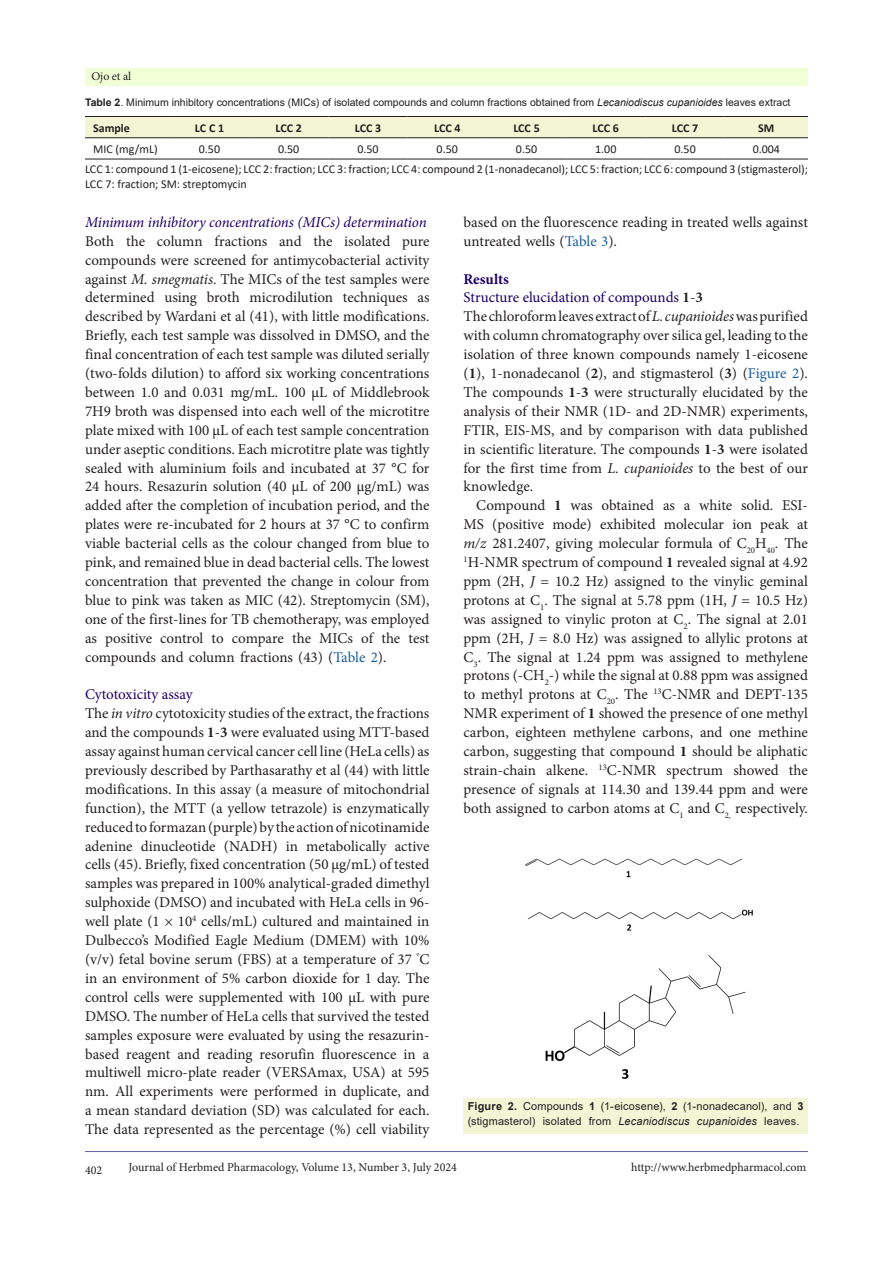
<style>
.page{position:relative;width:893px;height:1263px;background:#fff}
.page>*{position:absolute;margin:0;border:0;box-sizing:border-box;transform-origin:0 0}
.t1{font:15px/18.9px "Minion Pro";letter-spacing:-.005em;color:#231f20;text-align:justify}
.t2{font:15px "Minion Pro";letter-spacing:-.005em;color:#190066}
.t3{font:italic 15px "Minion Pro";letter-spacing:-.01em;color:#190066}
.t4{font:700 15px "Minion Pro";color:#190066}
.t5{font:12px/15px "Calibri";color:#231f20}
.t6{font:12px "Minion Pro";letter-spacing:-.005em;color:#231f20}
.t7{font:700 12px "Calibri";color:#231f20}
.t8{font:10.95px/15px "Arial";letter-spacing:.015em;color:#231f20}
.t9{font:10.5px "Arial";color:#231f20}
.s1{font-weight:700}
.s2{font-style:italic}
.s3{color:#fff}
.s4{color:#175d9e}
.s5{font-weight:700;color:#231f20}
.s6{color:#231f20}
</style>
<div class="page">
<hr style="left:85px;top:1151px;width:723px;height:1px;background:#5e5ca5">
<div style="left:85px;top:68px;width:723px;height:17px;background:#f2ffd6"></div>
<div style="left:85px;top:117px;width:723px;height:20px;background:#f2f6d5"></div>
<hr style="left:85px;top:116px;width:85px;height:1px;background:#231f20">
<hr style="left:170px;top:116px;width:79px;height:1px;background:#231f20">
<hr style="left:249px;top:116px;width:79px;height:1px;background:#231f20">
<hr style="left:328px;top:116px;width:80px;height:1px;background:#231f20">
<hr style="left:408px;top:116px;width:79px;height:1px;background:#231f20">
<hr style="left:487px;top:116px;width:79px;height:1px;background:#231f20">
<hr style="left:566px;top:116px;width:79px;height:1px;background:#231f20">
<hr style="left:645px;top:116px;width:80px;height:1px;background:#231f20">
<hr style="left:725px;top:116px;width:83px;height:1px;background:#231f20">
<hr style="left:85px;top:137px;width:85px;height:1px;background:#231f20">
<hr style="left:170px;top:137px;width:79px;height:1px;background:#231f20">
<hr style="left:249px;top:137px;width:79px;height:1px;background:#231f20">
<hr style="left:328px;top:137px;width:80px;height:1px;background:#231f20">
<hr style="left:408px;top:137px;width:79px;height:1px;background:#231f20">
<hr style="left:487px;top:137px;width:79px;height:1px;background:#231f20">
<hr style="left:566px;top:137px;width:79px;height:1px;background:#231f20">
<hr style="left:645px;top:137px;width:80px;height:1px;background:#231f20">
<hr style="left:725px;top:137px;width:83px;height:1px;background:#231f20">
<hr style="left:85px;top:159px;width:85px;height:1px;background:#231f20">
<hr style="left:170px;top:159px;width:79px;height:1px;background:#231f20">
<hr style="left:249px;top:159px;width:79px;height:1px;background:#231f20">
<hr style="left:328px;top:159px;width:80px;height:1px;background:#231f20">
<hr style="left:408px;top:159px;width:79px;height:1px;background:#231f20">
<hr style="left:487px;top:159px;width:79px;height:1px;background:#231f20">
<hr style="left:566px;top:159px;width:79px;height:1px;background:#231f20">
<hr style="left:645px;top:159px;width:80px;height:1px;background:#231f20">
<hr style="left:725px;top:159px;width:83px;height:1px;background:#231f20">
<img style="left:525px;top:858px;width:228px;height:221px">
<div style="left:463px;top:1098px;width:345px;height:36px;background:#f2f6d5"></div>
<p class="t6" style="left:91px;top:68px;width:41px">Ojo et al</p>
<p class="t9" style="left:85px;top:95px;width:707px"><span class="s1">Table 2</span>. Minimum inhibitory concentrations (MICs) of isolated compounds and column fractions obtained from <span class="s2">Lecaniodiscus cupanioides</span> leaves extract</p>
<p class="t7" style="left:93px;top:119px;width:38px">Sample</p>
<p class="t7" style="left:195px;top:119px;width:31px">LC<span class="s3">.</span>C 1</p>
<p class="t7" style="left:275px;top:119px;width:28px">LCC 2</p>
<p class="t7" style="left:355px;top:119px;width:28px">LCC 3</p>
<p class="t7" style="left:434px;top:119px;width:28px">LCC 4</p>
<p class="t7" style="left:513px;top:119px;width:28px">LCC 5</p>
<p class="t7" style="left:593px;top:119px;width:28px">LCC 6</p>
<p class="t7" style="left:672px;top:119px;width:28px">LCC 7</p>
<p class="t7" style="left:758px;top:119px;width:18px">SM</p>
<p class="t5" style="left:93px;top:141px;width:66px">MIC (mg/mL)</p>
<p class="t5" style="left:199px;top:141px;width:23px">0.50</p>
<p class="t5" style="left:278px;top:141px;width:23px">0.50</p>
<p class="t5" style="left:357px;top:141px;width:23px">0.50</p>
<p class="t5" style="left:437px;top:141px;width:23px">0.50</p>
<p class="t5" style="left:516px;top:141px;width:23px">0.50</p>
<p class="t5" style="left:595px;top:141px;width:23px">1.00</p>
<p class="t5" style="left:674px;top:141px;width:23px">0.50</p>
<p class="t5" style="left:753px;top:141px;width:29px">0.004</p>
<p class="t5" style="left:85px;top:161px;width:724px">LCC 1: compound 1 (1-eicosene); LCC 2: fraction; LCC 3: fraction; LCC 4: compound 2 (1-nonadecanol); LCC 5: fraction; LCC 6: compound 3 (stigmasterol);<br>LCC 7: fraction; SM: streptomycin</p>
<p class="t1" style="left:463px;top:213px;width:346px">based on the fluorescence reading in treated wells against untreated wells (<span class="s4">Table 3</span>).</p>
<p class="t4" style="left:463px;top:268px;width:47px">Results</p>
<p class="t2" style="left:463px;top:288px;width:241px">Structure elucidation of compounds <span class="s5">1</span><span class="s6">-</span><span class="s5">3</span></p>
<p class="t1" style="left:463px;top:307px;width:346px">The chloroform leaves extract of <span class="s2">L. cupanioides</span> was purified with column chromatography over silica gel, leading to the isolation of three known compounds namely 1-eicosene (<span class="s1">1</span>), 1-nonadecanol (<span class="s1">2</span>), and stigmasterol (<span class="s1">3</span>) (<span class="s4">Figure 2</span>).<br>The compounds <span class="s1">1</span>-<span class="s1">3</span> were structurally elucidated by the analysis of their NMR (1D- and 2D-NMR) experiments, FTIR, EIS-MS, and by comparison with data published in scientific literature. The compounds <span class="s1">1</span>-<span class="s1">3</span> were isolated for the first time from <span class="s2">L. cupanioides</span> to the best of our knowledge.</p>
<p class="t1" style="left:463px;top:496px;width:346px;text-indent:13px">Compound <span class="s1">1</span> was obtained as a white solid. ESI-MS (positive mode) exhibited molecular ion peak at <span class="s2">m/z</span> 281.2407, giving molecular formula of C<sub>20</sub>H<sub>40</sub>. The <sup>1</sup>H-NMR spectrum of compound <span class="s1">1</span> revealed signal at 4.92 ppm (2H, <span class="s2">J</span> = 10.2 Hz) assigned to the vinylic geminal protons at C<sub>1</sub>. The signal at 5.78 ppm (1H, <span class="s2">J</span> = 10.5 Hz) was assigned to vinylic proton at C<sub>2</sub>. The signal at 2.01 ppm (2H, <span class="s2">J</span> = 8.0 Hz) was assigned to allylic protons at C<sub>3</sub>. The signal at 1.24 ppm was assigned to methylene protons (-CH<sub>2</sub>-) while the signal at 0.88 ppm was assigned to methyl protons at C<sub>20</sub>. The <sup>13</sup>C-NMR and DEPT-135<br>NMR experiment of <span class="s1">1</span> showed the presence of one methyl carbon, eighteen methylene carbons, and one methine carbon, suggesting that compound <span class="s1">1</span> should be aliphatic strain-chain alkene. <sup>13</sup>C-NMR spectrum showed the presence of signals at 114.30 and 139.44 ppm and were both assigned to carbon atoms at C<sub>1</sub> and C<sub>2,</sub> respectively.</p>
<p class="t3" style="left:85px;top:212px;width:343px">Minimum inhibitory concentrations (MICs) determination</p>
<p class="t1" style="left:85px;top:231px;width:346px">Both the column fractions and the isolated pure compounds were screened for antimycobacterial activity against <span class="s2">M. smegmatis</span>. The MICs of the test samples were determined using broth microdilution techniques as described by Wardani et al (41), with little modifications.<br>Briefly, each test sample was dissolved in DMSO, and the final concentration of each test sample was diluted serially (two-folds dilution) to afford six working concentrations between 1.0 and 0.031 mg/mL. 100 μL of Middlebrook 7H9 broth was dispensed into each well of the microtitre plate mixed with 100 μL of each test sample concentration under aseptic conditions. Each microtitre plate was tightly sealed with aluminium foils and incubated at 37 °C for 24 hours. Resazurin solution (40 µL of 200 µg/mL) was added after the completion of incubation period, and the plates were re-incubated for 2 hours at 37 °C to confirm viable bacterial cells as the colour changed from blue to pink, and remained blue in dead bacterial cells. The lowest concentration that prevented the change in colour from blue to pink was taken as MIC (42). Streptomycin (SM), one of the first-lines for TB chemotherapy, was employed as positive control to compare the MICs of the test compounds and column fractions (43) (<span class="s4">Table 2</span>).</p>
<p class="t2" style="left:85px;top:684px;width:109px">Cytotoxicity assay</p>
<p class="t1" style="left:85px;top:704px;width:346px">The <span class="s2">in vitro</span> cytotoxicity studies of the extract, the fractions and the compounds <span class="s1">1</span>-<span class="s1">3</span> were evaluated using MTT-based assay against human cervical cancer cell line (HeLa cells) as previously described by Parthasarathy et al (44) with little modifications. In this assay (a measure of mitochondrial function), the MTT (a yellow tetrazole) is enzymatically reduced to formazan (purple) by the action of nicotinamide adenine dinucleotide (NADH) in metabolically active cells (45). Briefly, fixed concentration (50 µg/mL) of tested samples was prepared in 100% analytical-graded dimethyl sulphoxide (DMSO) and incubated with HeLa cells in 96- well plate (1 × 10<sup>4</sup> cells/mL) cultured and maintained in Dulbecco’s Modified Eagle Medium (DMEM) with 10% (v/v) fetal bovine serum (FBS) at a temperature of 37 <sup>°</sup>C in an environment of 5% carbon dioxide for 1 day. The control cells were supplemented with 100 μL with pure DMSO. The number of HeLa cells that survived the tested samples exposure were evaluated by using the resazurin&shy;based reagent and reading resorufin fluorescence in a multiwell micro-plate reader (VERSAmax, USA) at 595 nm. All experiments were performed in duplicate, and a mean standard deviation (SD) was calculated for each.<br>The data represented as the percentage (%) cell viability</p>
<p class="t8" style="left:468px;top:1099px;width:337px"><span class="s1">Figure 2.</span> Compounds <span class="s1">1</span> (1-eicosene), <span class="s1">2</span> (1-nonadecanol), and <span class="s1">3 </span>(stigmasterol) isolated from <span class="s2">Lecaniodiscus cupanioides</span> leaves.</p>
<p class="t6" style="left:85px;top:1162px;width:19px">402</p>
<p class="t6" style="left:128px;top:1159px;width:330px">Journal of Herbmed Pharmacology, Volume 13, Number 3, July 2024</p>
<p class="t6" style="left:631px;top:1159px;width:177px">http://www.herbmedpharmacol.com</p>
</div>
